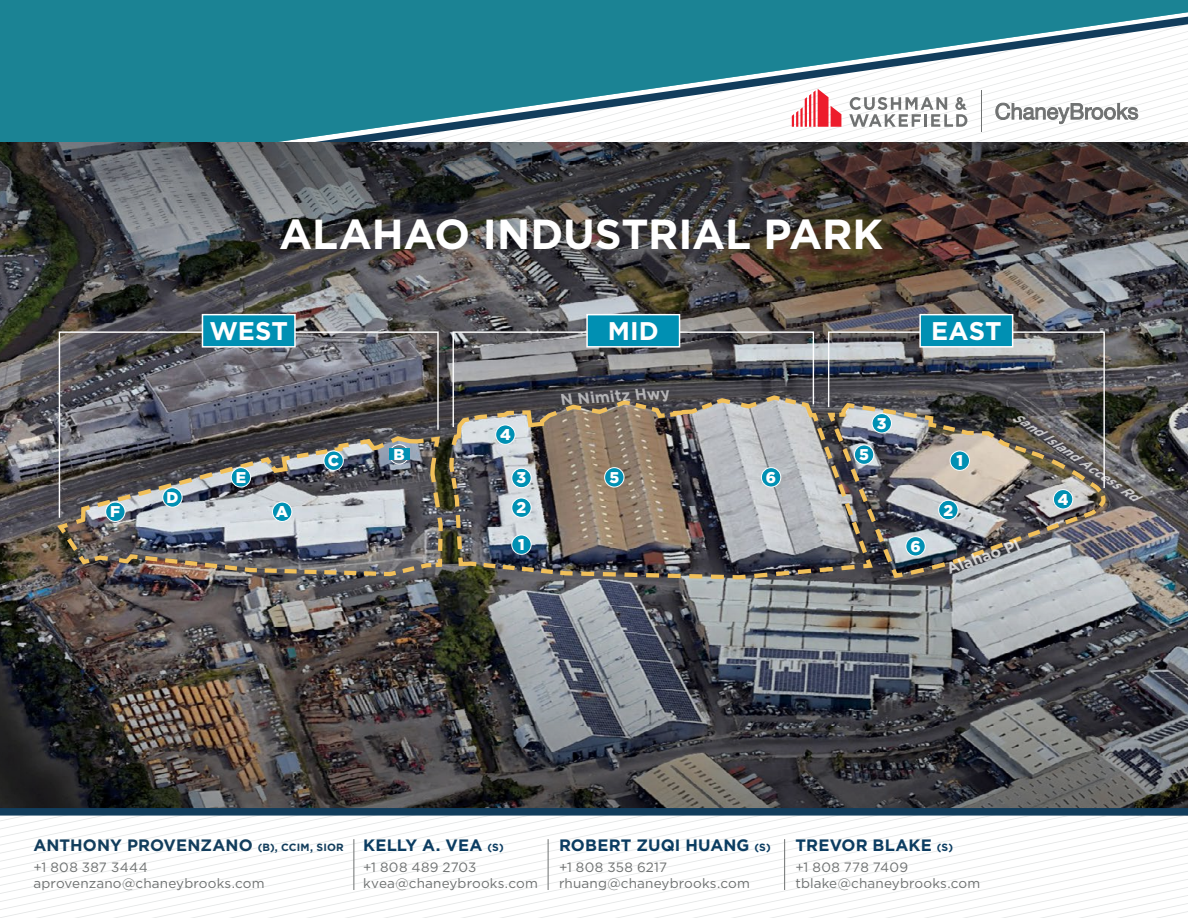
<style>
.page{position:relative;width:1188px;height:918px;background:#fff}
.page>*{position:absolute;margin:0;border:0;box-sizing:border-box;transform-origin:0 0}
.t1{font:700 42px "Gotham";letter-spacing:-.005em;color:#fff}
.t2{font:700 25.5px "Gotham";letter-spacing:.005em;color:#fff}
.t3{font:700 16.5px "Gotham";letter-spacing:.01em;color:#0b3c61}
.t4{font:700 16.5px "Gotham";letter-spacing:.005em;color:#123d5c}
.t5{font:700 15.6px "Gotham";color:#fff}
.t6{font:900 15.6px "Gotham";color:#fff}
.t7{font:13.5px/16.2px "Gotham";letter-spacing:.015em;color:#6e7171}
.t8{font:italic 700 12.75px "Gotham";color:#fff}
.s1{font-size:10.5px}
</style>
<div class="page">
<svg style="left:0;top:0;width:1188px;height:142px;fill:#1b8394"></svg>
<img style="left:0;top:374px;width:1188px;height:152px">
<img style="left:0;top:142px;width:1188px;height:232px">
<img style="left:0;top:526px;width:1188px;height:282px">
<img style="left:960px;top:489px;width:146px;height:91px">
<img style="left:54px;top:434px;width:376px;height:144px">
<svg style="left:58px;top:331px;width:372px;height:188px;background:#6c6b71"></svg>
<img style="left:430px;top:331px;width:530px;height:250px">
<img style="left:827px;top:331px;width:279px;height:158px">
<div style="left:202px;top:314px;width:94px;height:34px;background:#0090b3;border:2px solid #fff"></div>
<div style="left:586px;top:314px;width:94px;height:34px;background:#0090b3;border:2px solid #fff"></div>
<div style="left:919px;top:314px;width:94px;height:34px;background:#0090b3;border:2px solid #fff"></div>
<div style="left:272px;top:502px;width:20px;height:19px;background:#0090b3;border-radius:50%"></div>
<div style="left:272px;top:502px;width:20px;height:20px;border:1px solid #fff;border-radius:50%"></div>
<div style="left:512px;top:535px;width:19px;height:19px;background:#0090b3;border-radius:50%"></div>
<div style="left:511px;top:535px;width:21px;height:20px;border:1px solid #fff;border-radius:50%"></div>
<div style="left:950px;top:451px;width:20px;height:19px;background:#0090b3;border-radius:50%"></div>
<div style="left:950px;top:451px;width:20px;height:20px;border:1px solid #fff;border-radius:50%"></div>
<div style="left:1053px;top:490px;width:20px;height:19px;background:#0090b3;border-radius:50%"></div>
<div style="left:1053px;top:489px;width:20px;height:20px;border:1px solid #fff;border-radius:50%"></div>
<div style="left:906px;top:537px;width:19px;height:19px;background:#0090b3;border-radius:50%"></div>
<div style="left:906px;top:536px;width:20px;height:20px;border:1px solid #fff;border-radius:50%"></div>
<div style="left:939px;top:500px;width:19px;height:20px;background:#0090b3;border-radius:50%"></div>
<div style="left:938px;top:500px;width:20px;height:20px;border:1px solid #fff;border-radius:50%"></div>
<div style="left:854px;top:445px;width:20px;height:19px;background:#0090b3;border-radius:50%"></div>
<div style="left:854px;top:445px;width:20px;height:20px;border:1px solid #fff;border-radius:50%"></div>
<div style="left:872px;top:414px;width:19px;height:19px;background:#0090b3;border-radius:50%"></div>
<div style="left:872px;top:413px;width:20px;height:20px;border:1px solid #fff;border-radius:50%"></div>
<div style="left:512px;top:498px;width:19px;height:19px;background:#0090b3;border-radius:50%"></div>
<div style="left:511px;top:498px;width:21px;height:20px;border:1px solid #fff;border-radius:50%"></div>
<div style="left:512px;top:468px;width:19px;height:20px;background:#0090b3;border-radius:50%"></div>
<div style="left:511px;top:468px;width:21px;height:20px;border:1px solid #fff;border-radius:50%"></div>
<div style="left:496px;top:425px;width:19px;height:19px;background:#0090b3;border-radius:50%"></div>
<div style="left:495px;top:425px;width:20px;height:20px;border:1px solid #fff;border-radius:50%"></div>
<div style="left:605px;top:468px;width:19px;height:19px;background:#0090b3;border-radius:50%"></div>
<div style="left:604px;top:467px;width:20px;height:20px;border:1px solid #fff;border-radius:50%"></div>
<div style="left:761px;top:468px;width:20px;height:19px;background:#0090b3;border-radius:50%"></div>
<div style="left:761px;top:467px;width:20px;height:20px;border:1px solid #fff;border-radius:50%"></div>
<svg style="left:389px;top:445px;width:20px;height:19px"></svg>
<div style="left:389px;top:444px;width:20px;height:20px;border:1px solid #fff;border-radius:50%"></div>
<div style="left:389px;top:448px;width:20px;height:12px;background:#0090b3"></div>
<div style="left:324px;top:451px;width:19px;height:19px;background:#0090b3;border-radius:50%"></div>
<div style="left:324px;top:451px;width:20px;height:20px;border:1px solid #fff;border-radius:50%"></div>
<div style="left:231px;top:468px;width:20px;height:19px;background:#0090b3;border-radius:50%"></div>
<div style="left:231px;top:467px;width:20px;height:20px;border:1px solid #fff;border-radius:50%"></div>
<div style="left:163px;top:488px;width:19px;height:19px;background:#0090b3;border-radius:50%"></div>
<div style="left:162px;top:487px;width:20px;height:21px;border:1px solid #fff;border-radius:50%"></div>
<div style="left:106px;top:502px;width:19px;height:19px;background:#0090b3;border-radius:50%"></div>
<div style="left:105px;top:502px;width:20px;height:20px;border:1px solid #fff;border-radius:50%"></div>
<svg style="left:0;top:816px;width:1188px;height:102px"></svg>
<hr style="left:981px;top:90px;width:1px;height:42px;background:#707272">
<svg style="left:792px;top:89px;width:49px;height:38px"></svg>
<svg style="left:849px;top:97px;width:118px;height:30px"></svg>
<svg style="left:995px;top:102px;width:144px;height:22px"></svg>
<hr style="left:353px;top:839px;width:1px;height:51px;background:#6e7171">
<hr style="left:548px;top:839px;width:1px;height:51px;background:#6e7171">
<div style="left:0;top:808px;width:1188px;height:8px;background:#123d5c"></div>
<hr style="left:784px;top:839px;width:1px;height:51px;background:#6e7171">
<h1 class="t1" style="left:279px;top:206px;width:606px">ALAHAO INDUSTRIAL PARK</h1>
<h2 class="t2" style="left:209px;top:314px;width:80px">WEST</h2>
<h2 class="t2" style="left:608px;top:314px;width:52px">MID</h2>
<h2 class="t2" style="left:931px;top:314px;width:72px">EAST</h2>
<p class="t6" style="left:110px;top:503px;width:12px">F</p>
<p class="t6" style="left:166px;top:488px;width:13px">D</p>
<p class="t6" style="left:236px;top:468px;width:12px">E</p>
<p class="t6" style="left:276px;top:503px;width:14px">A</p>
<p class="t6" style="left:328px;top:452px;width:13px">C</p>
<p class="t6" style="left:394px;top:445px;width:13px">B</p>
<p class="t5" style="left:561px;top:388px;width:111px;rotate:-3deg">N Nimitz Hwy</p>
<p class="t6" style="left:500px;top:426px;width:12px">4</p>
<p class="t6" style="left:517px;top:469px;width:11px">3</p>
<p class="t6" style="left:517px;top:499px;width:11px">2</p>
<p class="t6" style="left:609px;top:468px;width:11px">5</p>
<p class="t6" style="left:766px;top:468px;width:12px">6</p>
<p class="t6" style="left:859px;top:446px;width:11px">5</p>
<p class="t6" style="left:877px;top:414px;width:11px">3</p>
<p class="t6" style="left:957px;top:452px;width:8px">1</p>
<p class="t6" style="left:943px;top:501px;width:11px">2</p>
<p class="t8" style="left:1019px;top:408px;width:150px;rotate:34deg">Sand Island Access Rd</p>
<p class="t6" style="left:1058px;top:490px;width:12px">4</p>
<p class="t6" style="left:518px;top:536px;width:8px">1</p>
<p class="t6" style="left:910px;top:537px;width:12px">6</p>
<p class="t5" style="left:944px;top:559px;width:78px;rotate:-19deg">Alahao Pl</p>
<p class="t4" style="left:33px;top:834px;width:312px">ANTHONY PROVENZANO <span class="s1">(B), CCIM, SIOR</span></p>
<p class="t7" style="left:33px;top:859px;width:233px">+1 808 387 3444 aprovenzano@chaneybrooks.com</p>
<p class="t3" style="left:363px;top:834px;width:142px">KELLY A. VEA <span class="s1">(S)</span></p>
<p class="t7" style="left:363px;top:859px;width:176px">+1 808 489 2703 kvea@chaneybrooks.com</p>
<p class="t3" style="left:559px;top:834px;width:213px">ROBERT ZUQI HUANG <span class="s1">(S)</span></p>
<p class="t7" style="left:559px;top:859px;width:192px">+1 808 358 6217 rhuang@chaneybrooks.com</p>
<p class="t3" style="left:796px;top:834px;width:159px">TREVOR BLAKE <span class="s1">(S)</span></p>
<p class="t7" style="left:796px;top:859px;width:186px">+1 808 778 7409 tblake@chaneybrooks.com</p>
</div>
